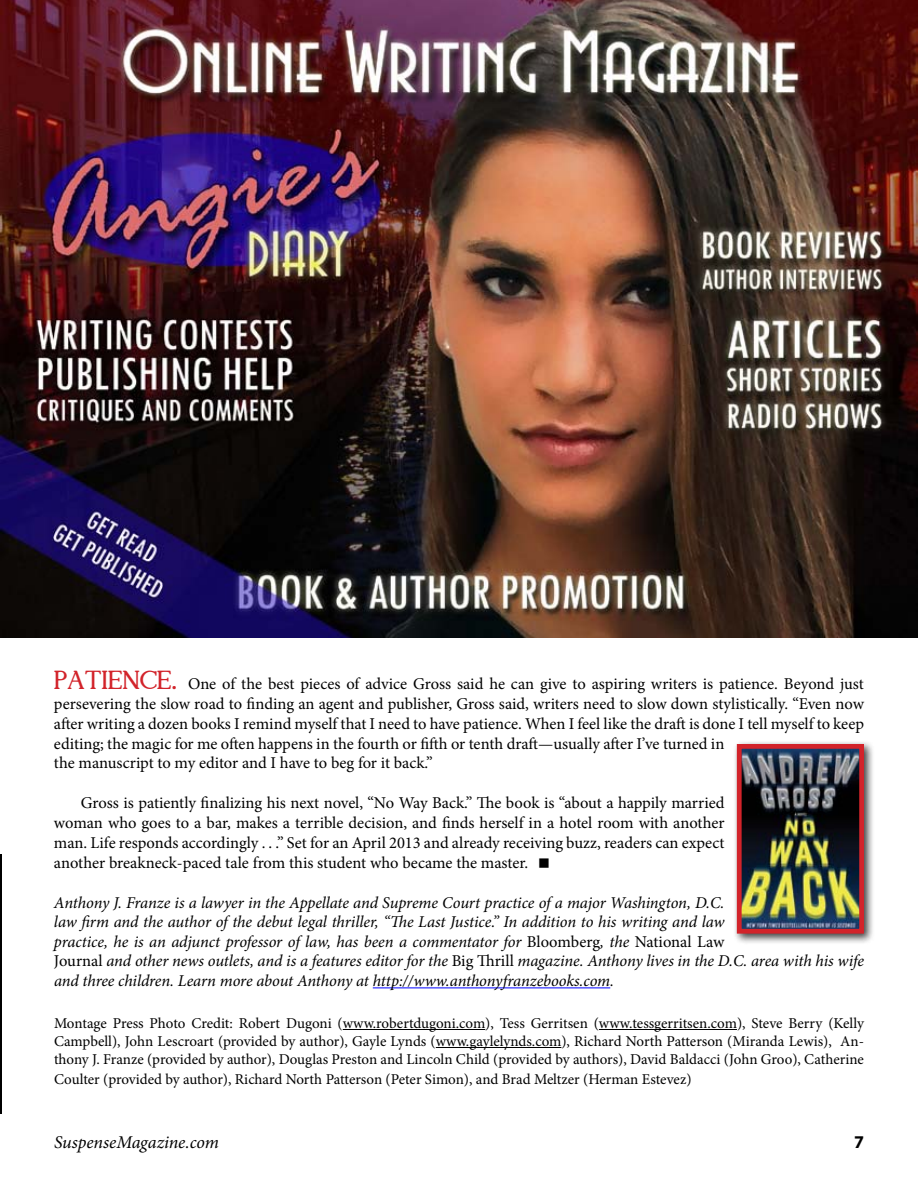
<style>
.page{position:relative;width:918px;height:1188px;background:#fff}
.page>*{position:absolute;margin:0;border:0;box-sizing:border-box;transform-origin:0 0}
.t1{font:italic 18px "Minion Pro";letter-spacing:-.005em;color:#000}
.t2{font:700 18px "Myriad Pro";color:#000}
.t3{font:16.5px/20px "Minion Pro";letter-spacing:-.005em;color:#000}
.t4{font:italic 16.5px/19.6px "Minion Pro";letter-spacing:-.01em;color:#000}
.t5{font:15px/18px "Minion Pro";letter-spacing:-.005em;color:#000;text-align:justify}
.s1{font-family:"Toplar";font-weight:700;font-size:27px;color:#d2232a}
.s2{font-style:normal}
</style>
<div class="page">
<hr style="left:0;top:854px;width:2px;height:260px;background:#000">
<hr style="left:373px;top:987px;width:237px;height:1px;background:#00f">
<hr style="left:343px;top:1029px;width:142px;height:1px;background:#000">
<hr style="left:599px;top:1029px;width:138px;height:1px;background:#000">
<hr style="left:436px;top:1047px;width:125px;height:1px;background:#000">
<div style="left:732px;top:739px;width:143px;height:206px;background:#000;opacity:.75"></div>
<img style="left:743px;top:750px;width:115px;height:178px">
<div style="left:737px;top:744px;width:127px;height:190px;border:5px solid #d2232a"></div>
<img style="left:0;top:0;width:918px;height:638px">
<p class="t3" style="left:54px;top:674px;width:812px"><span class="s1">PATIENCE.</span> One of the best pieces of advice Gross said he can give to aspiring writers is patience. Beyond just persevering the slow road to finding an agent and publisher, Gross said, writers need to slow down stylistically. “Even now after writing a dozen books I remind myself that I need to have patience. When I feel like the draft is done I tell myself to keep editing; the magic for me often happens in the fourth or fifth or tenth draft—usually after I’ve turned in<br>the manuscript to my editor and I have to beg for it back.”</p>
<p class="t3" style="left:54px;top:793px;width:672px;text-align:justify;text-indent:27px">Gross is patiently finalizing his next novel, “No Way Back.” The book is “about a happily married woman who goes to a bar, makes a terrible decision, and finds herself in a hotel room with another man. Life responds accordingly . . .” Set for an April 2013 and already receiving buzz, readers can expect another breakneck-paced tale from this student who became the master.</p>
<p class="t4" style="left:54px;top:892px;width:812px">Anthony J. Franze is a lawyer in the Appellate and Supreme Court practice of a major Washington, D.C.<br>law firm and the author of the debut legal thriller, “The Last Justice.” In addition to his writing and law<br>practice, he is an adjunct professor of law, has been a commentator for <span class="s2">Bloomberg</span>, the <span class="s2">National Law<br>Journal</span> and other news outlets, and is a features editor for the <span class="s2">Big Thrill</span> magazine. Anthony lives in the D.C. area with his wife and three children. Learn more about Anthony at http://www.anthonyfranzebooks.com.</p>
<p class="t5" style="left:54px;top:1014px;width:812px">Montage Press Photo Credit: Robert Dugoni (www.robertdugoni.com), Tess Gerritsen (www.tessgerritsen.com), Steve Berry (Kelly Campbell), John Lescroart (provided by author), Gayle Lynds (www.gaylelynds.com), Richard North Patterson (Miranda Lewis), An&shy;thony J. Franze (provided by author), Douglas Preston and Lincoln Child (provided by authors), David Baldacci (John Groo), Catherine</p>
<p class="t5" style="left:54px;top:1070px;width:639px">Coulter (provided by author), Richard North Patterson (Peter Simon), and Brad Meltzer (Herman Estevez)</p>
<p class="t1" style="left:54px;top:1129px;width:166px">SuspenseMagazine.com</p>
<p class="t2" style="left:854px;top:1130px;width:11px">7</p>
</div>
